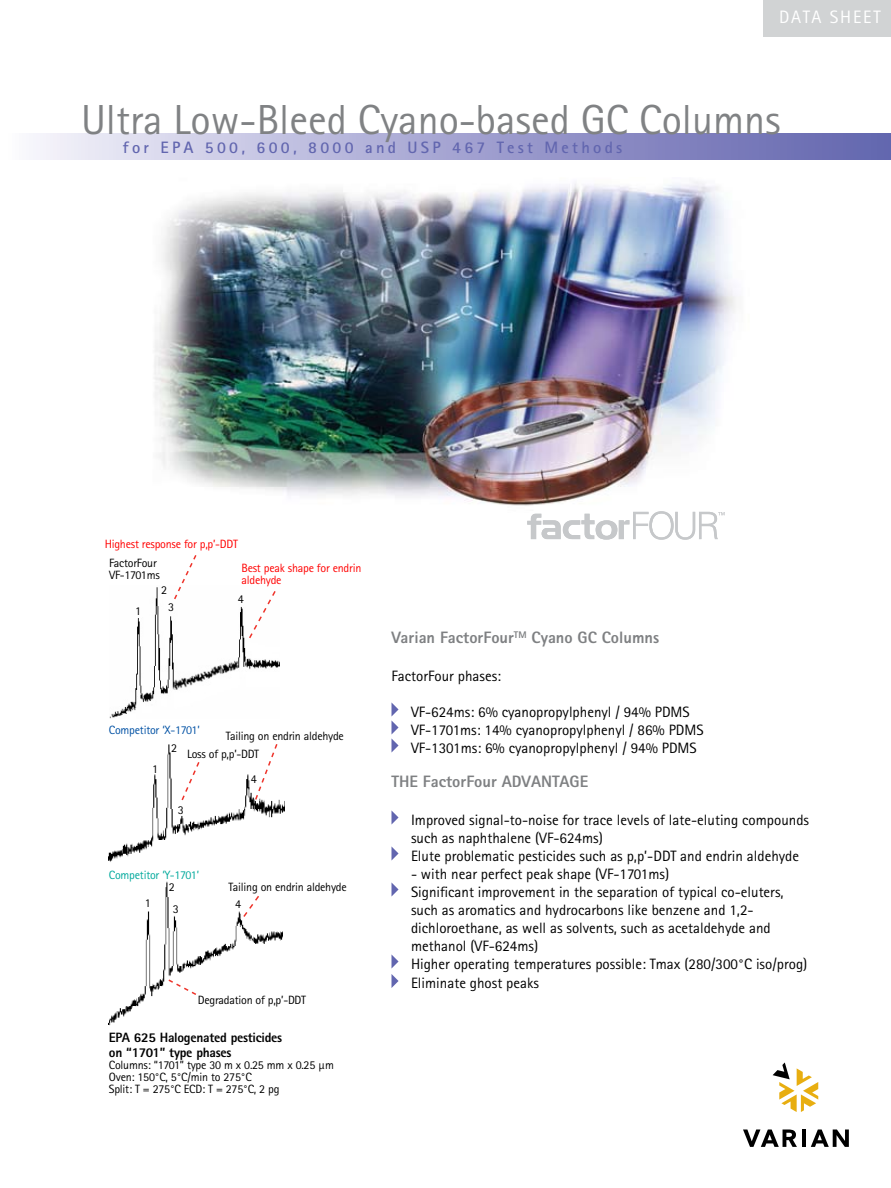
<style>
.page{position:relative;width:891px;height:1188px;background:#fff}
.page>*{position:absolute;margin:0;border:0;box-sizing:border-box;transform-origin:0 0}
.t1{font:42px "Agfa Rotis Sans Serif";color:#808284}
.t2{font:18px "Agfa Rotis Sans Serif";letter-spacing:.1em;color:#fff}
.t3{font:800 16.5px "Agfa Rotis Sans Serif";color:#7e8082}
.t4{font:700 16.5px "Agfa Rotis Sans Serif";letter-spacing:.2em;color:#6266af}
.t5{font:15px/18px "Agfa Rotis Sans Serif";color:#000}
.t6{font:800 13.5px/15px "Agfa Rotis Sans Serif";letter-spacing:-.02em;color:#000}
.t7{font:12px/12px "Agfa Rotis Sans Serif";letter-spacing:-.02em;color:#000}
.t8{font:12px/12px "Agfa Rotis Sans Serif";letter-spacing:-.02em;color:#f00}
.t9{font:12px "Agfa Rotis Sans Serif";letter-spacing:-.02em;color:#0051a4}
.t10{font:12px "Agfa Rotis Sans Serif";letter-spacing:-.02em;color:#00a99c}
</style>
<div class="page">
<img style="left:109px;top:587px;width:170px;height:131px">
<div style="left:763px;top:0;width:128px;height:37px;background:#d1d3d4"></div>
<hr style="left:802px;top:1130px;width:4px;height:17px;background:#000">
<svg style="left:811px;top:1130px;width:38px;height:17px"></svg>
<svg style="left:743px;top:1130px;width:54px;height:17px"></svg>
<svg style="left:773px;top:1062px;width:45px;height:50px"></svg>
<div style="left:4px;top:133px;width:887px;height:26px;background:linear-gradient(to right,#f5f4fb,#5d5fac)"></div>
<svg style="left:392px;top:703px;width:7px;height:49px"></svg>
<svg style="left:392px;top:811px;width:7px;height:13px"></svg>
<svg style="left:392px;top:847px;width:7px;height:13px"></svg>
<svg style="left:392px;top:883px;width:7px;height:13px"></svg>
<svg style="left:392px;top:955px;width:7px;height:33px"></svg>
<img style="left:154px;top:181px;width:582px;height:325px">
<svg style="left:527px;top:511px;width:198px;height:29px"></svg>
<img style="left:109px;top:881px;width:174px;height:145px">
<img style="left:109px;top:744px;width:176px;height:118px">
<svg style="left:167px;top:978px;width:31px;height:18px"></svg>
<svg style="left:242px;top:894px;width:19px;height:25px"></svg>
<svg style="left:180px;top:760px;width:21px;height:42px"></svg>
<svg style="left:254px;top:744px;width:25px;height:57px"></svg>
<svg style="left:173px;top:555px;width:25px;height:46px"></svg>
<svg style="left:248px;top:589px;width:29px;height:51px"></svg>
<p class="t2" style="left:779px;top:7px;width:103px">DATA SHEET</p>
<h1 class="t1" style="left:81px;top:95px;width:701px">Ultra Low-Bleed Cyano-based GC Columns</h1>
<p class="t4" style="left:123px;top:137px;width:501px">for EPA 500, 600, 8000 and USP 467 Test Methods</p>
<p class="t8" style="left:105px;top:538px;width:135px">Highest response for p,p’-DDT</p>
<p class="t7" style="left:109px;top:557px;width:52px">FactorFour<br>VF-1701ms</p>
<p class="t7" style="left:135px;top:605px;width:7px">1</p>
<p class="t7" style="left:161px;top:584px;width:7px">2</p>
<p class="t7" style="left:168px;top:601px;width:7px">3</p>
<p class="t8" style="left:242px;top:562px;width:121px">Best peak shape for endrin aldehyde</p>
<p class="t7" style="left:238px;top:593px;width:7px">4</p>
<p class="t9" style="left:109px;top:722px;width:92px">Competitor ‘X-1701’</p>
<p class="t7" style="left:226px;top:730px;width:120px">Tailing on endrin aldehyde</p>
<p class="t7" style="left:171px;top:742px;width:7px">2</p>
<p class="t7" style="left:187px;top:748px;width:74px">Loss of p,p’-DDT</p>
<p class="t7" style="left:152px;top:763px;width:7px">1</p>
<p class="t7" style="left:178px;top:804px;width:7px">3</p>
<p class="t10" style="left:109px;top:868px;width:92px">Competitor ‘Y-1701’</p>
<p class="t7" style="left:169px;top:876px;width:11px;line-height:21.8px;text-align:center">2<br>3</p>
<p class="t7" style="left:145px;top:897px;width:7px">1</p>
<p class="t7" style="left:251px;top:773px;width:7px">4</p>
<p class="t7" style="left:229px;top:881px;width:120px">Tailing on endrin aldehyde</p>
<p class="t7" style="left:235px;top:898px;width:7px">4</p>
<p class="t7" style="left:198px;top:993px;width:110px">Degradation of p,p’-DDT</p>
<p class="t6" style="left:109px;top:1030px;width:175px">EPA 625 Halogenated pesticides on “1701” type phases</p>
<p class="t7" style="left:109px;top:1059px;width:226px">Columns: “1701” type 30 m x 0.25 mm x 0.25 µm<br>Oven: 150°C, 5°C/min to 275°C<br>Split: T = 275°C ECD: T = 275°C, 2 pg</p>
<p class="t3" style="left:392px;top:627px;width:269px">Varian FactorFour<sup>TM</sup> Cyano GC Columns</p>
<p class="t5" style="left:392px;top:666px;width:111px">FactorFour phases:</p>
<p class="t5" style="left:411px;top:702px;width:294px">VF-624ms: 6% cyanopropylphenyl / 94% PDMS<br>VF-1701ms: 14% cyanopropylphenyl / 86% PDMS<br>VF-1301ms: 6% cyanopropylphenyl / 94% PDMS</p>
<p class="t3" style="left:392px;top:771px;width:198px">THE FactorFour ADVANTAGE</p>
<p class="t5" style="left:411px;top:810px;width:400px">Improved signal-to-noise for trace levels of late-eluting compounds such as naphthalene (VF-624ms)<br>Elute problematic pesticides such as p,p’-DDT and endrin aldehyde</p>
<p class="t5" style="left:411px;top:864px;width:398px">- with near perfect peak shape (VF-1701ms)<br>Significant improvement in the separation of typical co-eluters, such as aromatics and hydrocarbons like benzene and 1,2- dichloroethane, as well as solvents, such as acetaldehyde and methanol (VF-624ms)<br>Higher operating temperatures possible: Tmax (280/300°C iso/prog)</p>
<p class="t5" style="left:411px;top:974px;width:130px">Eliminate ghost peaks</p>
</div>
